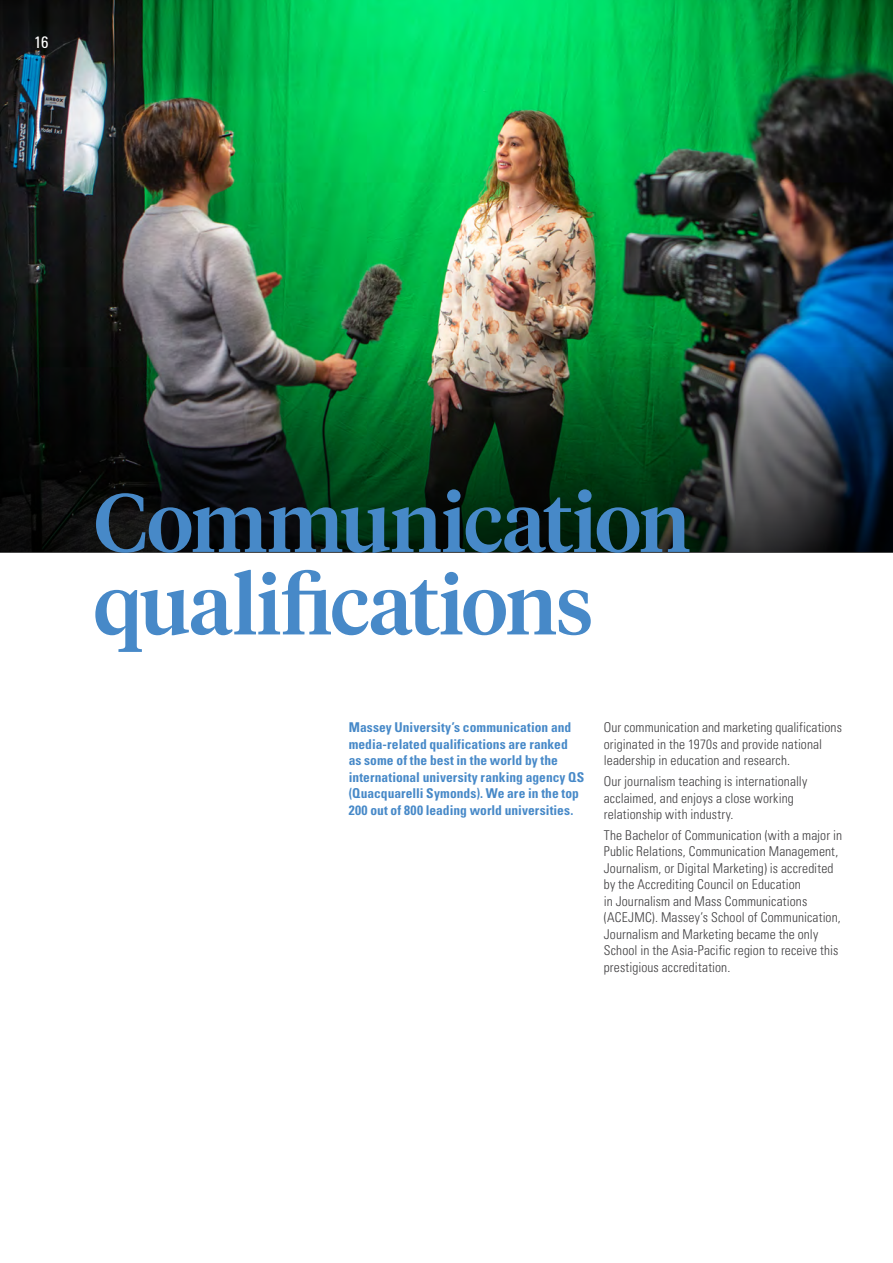
<style>
.page{position:relative;width:893px;height:1263px;background:#fff}
.page>*{position:absolute;margin:0;border:0;box-sizing:border-box;transform-origin:0 0}
.t1{font:500 82.5px "Tiempos Headline";letter-spacing:-.01em;color:#4789c8}
.t2{font:condensed 16.5px "Univers LT Pro";color:#fff}
.t3{font:300 condensed 13.5px/16.5px "Univers LT Pro";letter-spacing:.01em;color:#414042}
.High_Light_P{font:700 condensed 13.5px/16.5px "Univers LT Pro";letter-spacing:.005em;color:#4789c8}
</style>
<div class="page">
<img style="left:0;top:0;width:893px;height:348px">
<svg style="left:0;top:348px;width:893px;height:205px"></svg>
<p class="t2" style="left:34px;top:32px;width:16px">16</p>
<h1 class="t1" style="left:94px;top:466px;width:598px">Communication</h1>
<h1 class="t1" style="left:94px;top:549px;width:501px">qualifications</h1>
<p class="High_Light_P" style="left:349px;top:719px;width:237px">Massey University’s communication and media-related qualifications are ranked<br>as some of the best in the world by the international university ranking agency QS (Quacquarelli Symonds). We are in the top 200 out of 800 leading world universities.</p>
<p class="t3" style="left:604px;top:719px;width:240px">Our communication and marketing qualifications originated in the 1970s and provide national leadership in education and research.</p>
<p class="t3" style="left:604px;top:772px;width:205px">Our journalism teaching is internationally acclaimed, and enjoys a close working relationship with industry.</p>
<p class="t3" style="left:604px;top:826px;width:240px">The Bachelor of Communication (with a major in Public Relations, Communication Management, Journalism, or Digital Marketing) is accredited by the Accrediting Council on Education<br>in Journalism and Mass Communications (ACEJMC). Massey’s School of Communication, Journalism and Marketing became the only School in the Asia-Pacific region to receive this prestigious accreditation.</p>
</div>
